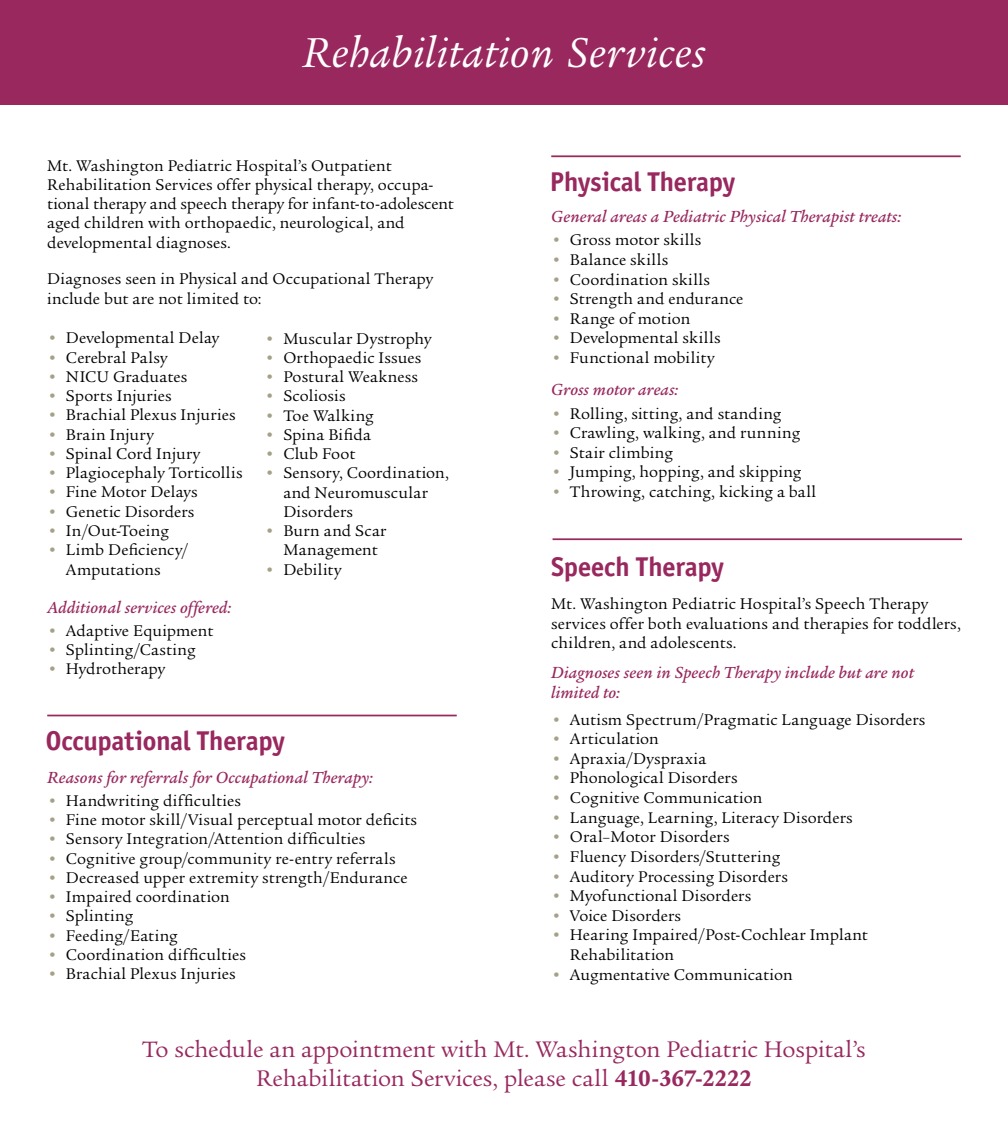
<style>
.page{position:relative;width:1008px;height:1134px;background:#fff}
.page>*{position:absolute;margin:0;border:0;box-sizing:border-box;transform-origin:0 0}
.t1{font:italic 45.5px "Legacy Ser ITC";letter-spacing:.015em;color:#fff}
.t2{font:700 28px "Officina Sans";letter-spacing:-.005em;color:#98285e}
.t3{font:24.5px/29.8px "Legacy Ser ITC";color:#98285e;text-align:center}
.t4{font:italic 500 17.5px/19.6px "Legacy Ser ITC";letter-spacing:.005em;color:#98285e}
.t5{font:16.8px/19.2px "Legacy Ser ITC";letter-spacing:.01em;color:#000}
.s1{color:#a3a186}
.s2{font-weight:700}
</style>
<div class="page">
<div style="left:0;top:0;width:1008px;height:104px;background:#98285e"></div>
<hr style="left:47px;top:715px;width:410px;height:1px;background:#98285e">
<hr style="left:551px;top:155px;width:410px;height:2px;background:#98285e">
<hr style="left:553px;top:538px;width:409px;height:2px;background:#98285e">
<h1 class="t1" style="left:302px;top:26px;width:405px">Rehabilitation Services</h1>
<p class="t5" style="left:47px;top:156px;width:408px">Mt. Washington Pediatric Hospital’s Outpatient Rehabilitation Services offer physical therapy, occupa&shy;tional therapy and speech therapy for infant-to-adolescent aged children with orthopaedic, neurological, and developmental diagnoses.</p>
<p class="t5" style="left:47px;top:270px;width:388px">Diagnoses seen in Physical and Occupational Therapy include but are not limited to:</p>
<p class="t5" style="left:47px;top:329px;width:173px"><span class="s1">•</span> Developmental Delay</p>
<p class="t5" style="left:47px;top:348px;width:122px"><span class="s1">•</span> Cerebral Palsy</p>
<p class="t5" style="left:47px;top:367px;width:142px"><span class="s1">•</span> NICU Graduates</p>
<p class="t5" style="left:47px;top:386px;width:126px"><span class="s1">•</span> Sports Injuries</p>
<p class="t5" style="left:47px;top:406px;width:190px"><span class="s1">•</span> Brachial Plexus Injuries</p>
<p class="t5" style="left:47px;top:425px;width:108px"><span class="s1">•</span> Brain Injury</p>
<p class="t5" style="left:47px;top:444px;width:155px"><span class="s1">•</span> Spinal Cord Injury</p>
<p class="t5" style="left:47px;top:464px;width:197px"><span class="s1">•</span> Plagiocephaly Torticollis</p>
<p class="t5" style="left:47px;top:483px;width:152px"><span class="s1">•</span> Fine Motor Delays</p>
<p class="t5" style="left:47px;top:502px;width:149px"><span class="s1">•</span> Genetic Disorders</p>
<p class="t5" style="left:47px;top:521px;width:123px"><span class="s1">•</span> In/Out-Toeing</p>
<p class="t5" style="left:47px;top:541px;width:143px;text-align:center"><span class="s1">•</span> Limb Deficiency/<br>Amputations</p>
<p class="t5" style="left:265px;top:329px;width:168px"><span class="s1">•</span> Muscular Dystrophy</p>
<p class="t5" style="left:265px;top:348px;width:158px"><span class="s1">•</span> Orthopaedic Issues</p>
<p class="t5" style="left:265px;top:367px;width:155px"><span class="s1">•</span> Postural Weakness</p>
<p class="t5" style="left:265px;top:387px;width:82px"><span class="s1">•</span> Scoliosis</p>
<p class="t5" style="left:265px;top:406px;width:110px"><span class="s1">•</span> Toe Walking</p>
<p class="t5" style="left:265px;top:425px;width:108px"><span class="s1">•</span> Spina Bifida</p>
<p class="t5" style="left:265px;top:444px;width:92px"><span class="s1">•</span> Club Foot</p>
<p class="t5" style="left:283px;top:464px;width:167px;text-indent:-19px"><span class="s1">•</span> Sensory, Coordination, and Neuromuscular<br>Disorders</p>
<p class="t5" style="left:265px;top:521px;width:123px;text-align:center"><span class="s1">•</span> Burn and Scar<br>Management</p>
<p class="t5" style="left:265px;top:560px;width:79px"><span class="s1">•</span> Debility</p>
<p class="t4" style="left:47px;top:598px;width:186px">Additional services offered:</p>
<p class="t5" style="left:47px;top:621px;width:168px"><span class="s1">•</span> Adaptive Equipment</p>
<p class="t5" style="left:47px;top:640px;width:150px"><span class="s1">•</span> Splinting/Casting</p>
<p class="t5" style="left:47px;top:660px;width:120px"><span class="s1">•</span> Hydrotherapy</p>
<h2 class="t2" style="left:46px;top:724px;width:240px">Occupational Therapy</h2>
<p class="t4" style="left:47px;top:768px;width:327px">Reasons for referrals for Occupational Therapy:</p>
<p class="t5" style="left:47px;top:791px;width:195px"><span class="s1">•</span> Handwriting difficulties</p>
<p class="t5" style="left:47px;top:810px;width:371px"><span class="s1">•</span> Fine motor skill/Visual perceptual motor deficits</p>
<p class="t5" style="left:47px;top:830px;width:320px"><span class="s1">•</span> Sensory Integration/Attention difficulties</p>
<p class="t5" style="left:47px;top:849px;width:350px"><span class="s1">•</span> Cognitive group/community re-entry referrals</p>
<p class="t5" style="left:47px;top:868px;width:362px"><span class="s1">•</span> Decreased upper extremity strength/Endurance</p>
<p class="t5" style="left:47px;top:887px;width:184px"><span class="s1">•</span> Impaired coordination</p>
<p class="t5" style="left:47px;top:907px;width:87px"><span class="s1">•</span> Splinting</p>
<p class="t5" style="left:47px;top:926px;width:132px"><span class="s1">•</span> Feeding/Eating</p>
<p class="t5" style="left:47px;top:945px;width:200px"><span class="s1">•</span> Coordination difficulties</p>
<p class="t5" style="left:47px;top:964px;width:190px"><span class="s1">•</span> Brachial Plexus Injuries</p>
<h2 class="t2" style="left:550px;top:165px;width:187px">Physical Therapy</h2>
<p class="t4" style="left:551px;top:207px;width:352px">General areas a Pediatric Physical Therapist treats:</p>
<p class="t5" style="left:551px;top:231px;width:152px"><span class="s1">•</span> Gross motor skills</p>
<p class="t5" style="left:551px;top:250px;width:118px"><span class="s1">•</span> Balance skills</p>
<p class="t5" style="left:551px;top:270px;width:160px"><span class="s1">•</span> Coordination skills</p>
<p class="t5" style="left:551px;top:289px;width:194px"><span class="s1">•</span> Strength and endurance</p>
<p class="t5" style="left:551px;top:309px;width:141px"><span class="s1">•</span> Range of motion</p>
<p class="t5" style="left:551px;top:329px;width:171px"><span class="s1">•</span> Developmental skills</p>
<p class="t5" style="left:551px;top:348px;width:165px"><span class="s1">•</span> Functional mobility</p>
<p class="t4" style="left:551px;top:380px;width:129px">Gross motor areas:</p>
<p class="t5" style="left:551px;top:404px;width:232px"><span class="s1">•</span> Rolling, sitting, and standing</p>
<p class="t5" style="left:551px;top:423px;width:250px"><span class="s1">•</span> Crawling, walking, and running</p>
<p class="t5" style="left:551px;top:443px;width:123px"><span class="s1">•</span> Stair climbing</p>
<p class="t5" style="left:551px;top:463px;width:252px"><span class="s1">•</span> Jumping, hopping, and skipping</p>
<p class="t5" style="left:551px;top:482px;width:266px"><span class="s1">•</span> Throwing, catching, kicking a ball</p>
<h2 class="t2" style="left:551px;top:549px;width:174px">Speech Therapy</h2>
<p class="t5" style="left:551px;top:594px;width:411px">Mt. Washington Pediatric Hospital’s Speech Therapy services offer both evaluations and therapies for toddlers, children, and adolescents.</p>
<p class="t4" style="left:551px;top:663px;width:364px">Diagnoses seen in Speech Therapy include but are not limited to:</p>
<p class="t5" style="left:551px;top:710px;width:376px"><span class="s1">•</span> Autism Spectrum/Pragmatic Language Disorders</p>
<p class="t5" style="left:551px;top:730px;width:109px"><span class="s1">•</span> Articulation</p>
<p class="t5" style="left:551px;top:749px;width:157px"><span class="s1">•</span> Apraxia/Dyspraxia</p>
<p class="t5" style="left:551px;top:769px;width:188px"><span class="s1">•</span> Phonological Disorders</p>
<p class="t5" style="left:551px;top:788px;width:213px"><span class="s1">•</span> Cognitive Communication</p>
<p class="t5" style="left:551px;top:808px;width:303px"><span class="s1">•</span> Language, Learning, Literacy Disorders</p>
<p class="t5" style="left:551px;top:828px;width:180px"><span class="s1">•</span> Oral–Motor Disorders</p>
<p class="t5" style="left:551px;top:847px;width:230px"><span class="s1">•</span> Fluency Disorders/Stuttering</p>
<p class="t5" style="left:551px;top:867px;width:238px"><span class="s1">•</span> Auditory Processing Disorders</p>
<p class="t5" style="left:551px;top:886px;width:201px"><span class="s1">•</span> Myofunctional Disorders</p>
<p class="t5" style="left:551px;top:906px;width:131px"><span class="s1">•</span> Voice Disorders</p>
<p class="t5" style="left:570px;top:925px;width:299px;text-indent:-19px"><span class="s1">•</span> Hearing Impaired/Post-Cochlear Implant<br>Rehabilitation</p>
<p class="t5" style="left:551px;top:965px;width:243px"><span class="s1">•</span> Augmentative Communication</p>
<h3 class="t3" style="left:142px;top:1034px;width:725px">To schedule an appointment with Mt. Washington Pediatric Hospital’s<br>Rehabilitation Services, please call <span class="s2">410-367-2222</span></h3>
</div>
